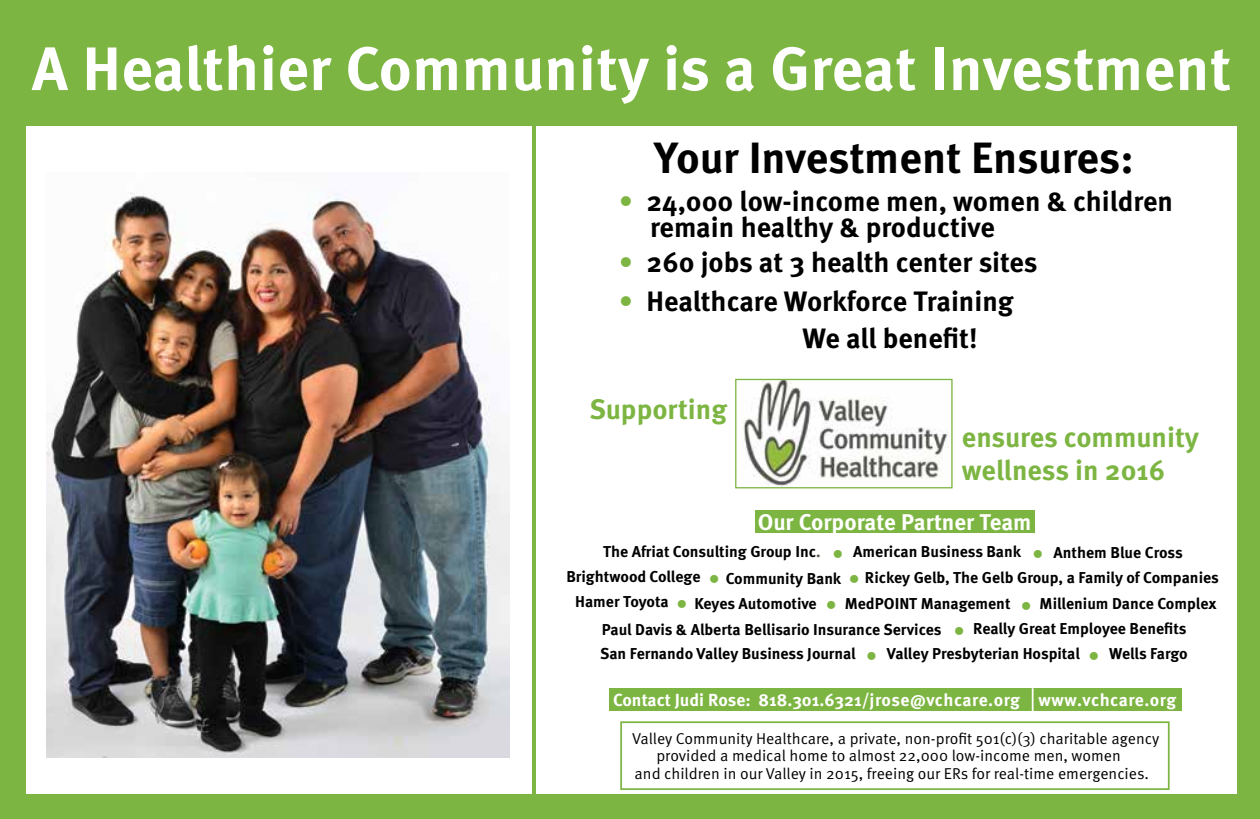
<style>
.page{position:relative;width:1260px;height:819px;background:#fff}
.page>*{position:absolute;margin:0;border:0;box-sizing:border-box;transform-origin:0 0}
.t1{font:700 61.25px "Meta OT";letter-spacing:.005em;color:#fff}
.t2{font:700 43.75px "Meta OT";letter-spacing:-.005em;color:#000}
.t3{font:700 28px/26.2px "Meta OT";color:#000}
.t4{font:700 28px/33.2px "Meta OT";color:#7db542}
.t5{font:700 22.75px "Meta OT";color:#fff}
.t6{font:700 17.5px "Meta OT";letter-spacing:.015em;color:#fff}
.t7{font:700 15.75px/26.2px "Meta OT";color:#000;text-align:center}
.t8{font:15.75px "Meta OT Norm";color:#000}
.s1{font-family:"Meta OT Norm";font-weight:400;color:#7db542}
.s2{color:#535349}
.s3{font-family:"Meta OT Norm";font-weight:400;font-size:22.75px;color:#7db542}
</style>
<div class="page">
<img style="left:25px;top:126px;width:1235px;height:693px">
<div style="left:0;top:0;width:1260px;height:126px;background:#7db542"></div>
<div style="left:5px;top:794px;width:1255px;height:23px;background:#7db542"></div>
<div style="left:0;top:2px;width:25px;height:817px;background:#7db542"></div>
<div style="left:1238px;top:121px;width:22px;height:695px;background:#7db542"></div>
<img style="left:741px;top:381px;width:208px;height:105px">
<div style="left:735px;top:379px;width:218px;height:109px;border:1px solid #7db542"></div>
<div style="left:620px;top:721px;width:550px;height:69px;border:2px solid #7db542"></div>
<div style="left:755px;top:510px;width:279px;height:22px;background:#7db542"></div>
<hr style="left:532px;top:121px;width:4px;height:677px;background:#7db542">
<div style="left:610px;top:688px;width:572px;height:23px;background:#7db542"></div>
<hr style="left:1032px;top:688px;width:2px;height:23px;background:#fff">
<h1 class="t1" style="left:32px;top:30px;width:1201px">A Healthier Community is a Great Investment</h1>
<h2 class="t2" style="left:654px;top:131px;width:481px">Your Investment Ensures:</h2>
<h3 class="t3" style="left:650px;top:189px;width:524px;text-indent:-32px"><span class="s1">∙</span> 24,000 low-income men, women &amp; children remain healthy &amp; productive</h3>
<h3 class="t3" style="left:619px;top:244px;width:421px;line-height:38.5px"><span class="s1">∙</span> 260 jobs at 3 health center sites <span class="s1">∙</span> Healthcare Workforce Training</h3>
<h3 class="t4" style="left:589px;top:393px;width:139px">Supporting</h3>
<h3 class="t3" style="left:802px;top:325px;width:177px">We all benefit!</h3>
<h3 class="t4" style="left:962px;top:421px;width:239px">ensures community wellness in 2016</h3>
<h3 class="t5" style="left:758px;top:507px;width:275px">Our Corporate Partner Team</h3>
<p class="t7" style="left:566px;top:538px;width:654px">The Afriat Consulting Group Inc<span class="s2">.</span> <span class="s3">∙</span> American Business Bank <span class="s3">∙</span> Anthem Blue Cross<br>Brightwood College <span class="s3">∙</span> Community Bank <span class="s3">∙</span> Rickey Gelb, The Gelb Group, a Family of Companies<br>Hamer Toyota <span class="s3">∙</span> Keyes Automotive <span class="s3">∙</span> MedPOINT Management <span class="s3">∙</span> Millenium Dance Complex</p>
<p class="t7" style="left:600px;top:640px;width:589px">San Fernando Valley Business Journal <span class="s3">∙</span> Valley Presbyterian Hospital <span class="s3">∙</span> Wells Fargo</p>
<p class="t7" style="left:602px;top:616px;width:586px">Paul Davis &amp; Alberta Bellisario Insurance Services <span class="s3">∙</span> Really Great Employee Benefits</p>
<p class="t6" style="left:613px;top:689px;width:565px">Contact Judi Rose: 818.301.6321/jrose@vchcare.org www.vchcare.org</p>
<p class="t8" style="left:632px;top:729px;width:529px">Valley Community Healthcare, a private, non-profit 501(c)(3) charitable agency</p>
<p class="t8" style="left:656px;top:746px;width:466px">provided a medical home to almost 22,000 low-income men, women</p>
<p class="t8" style="left:635px;top:764px;width:516px">and children in our Valley in 2015, freeing our ERs for real-time emergencies.</p>
</div>
